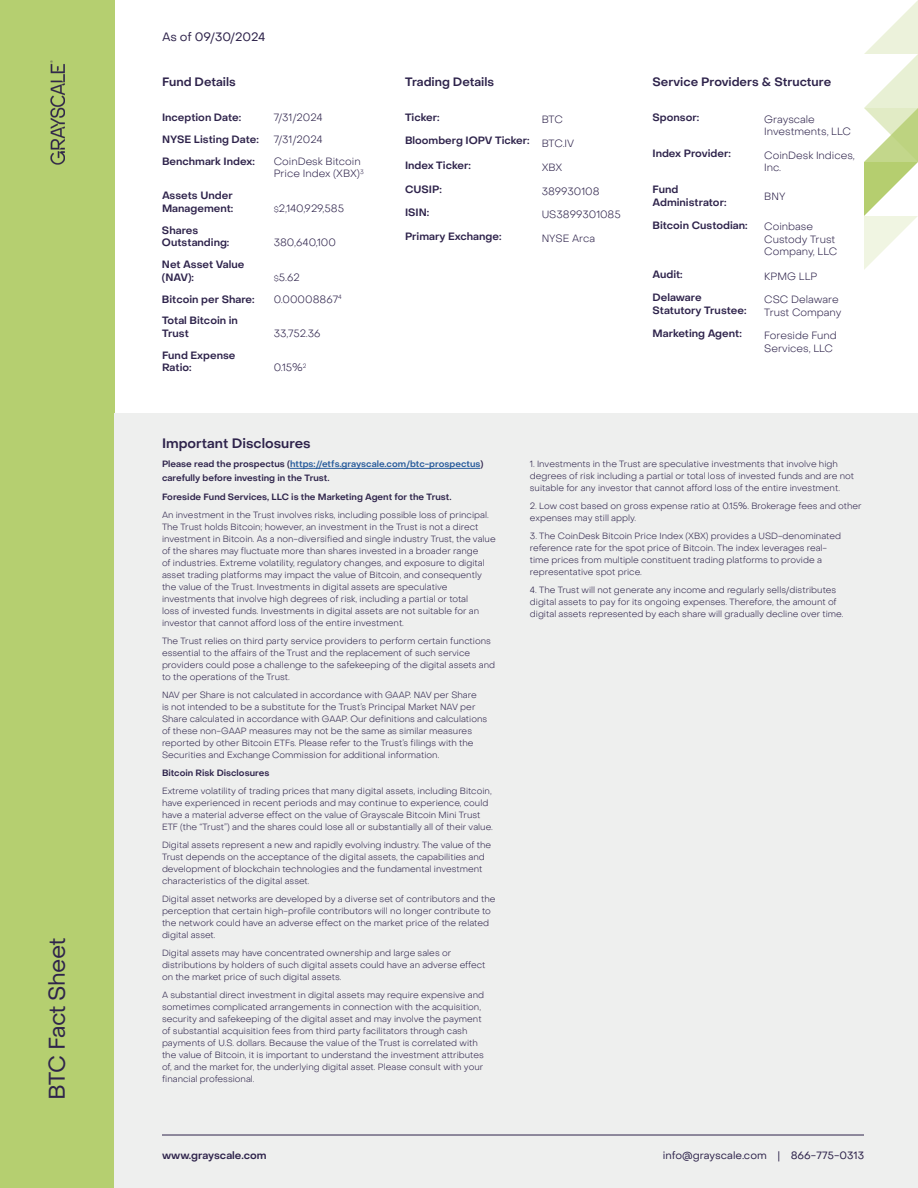
<style>
.page{position:relative;width:918px;height:1188px;background:#fff}
.page>*{position:absolute;margin:0;border:0;box-sizing:border-box;transform-origin:0 0}
.t1{font:22.5px "PP Object Sans";letter-spacing:-.035em;color:#2e234b}
.t2{font:600 13.5px "PP Object Sans";color:#2e234b}
.t3{font:600 12px "PP Object Sans";color:#2e234b}
.t4{font:12px "PP Object Sans";color:#2e234b}
.t5{font:600 10.5px/12.6px "PP Object Sans";color:#2e234b}
.t6{font:300 10.5px/12.6px "PP Object Sans";color:#2e234b}
.t7{font:10.5px "PP Object Sans";color:#2e234b}
.t8{font:300 9px/12px "PP Object Sans";color:#2e234b}
.t9{font:600 9px/13.5px "PP Object Sans";color:#2e234b}
.s1{font-size:7.5px}
.s2{font-weight:300}
.s3{color:#275b9b}
</style>
<div class="page">
<div style="left:0;top:0;width:115px;height:1188px;background:#b5cf70"></div>
<div style="left:115px;top:414px;width:803px;height:774px;background:#eeefee"></div>
<hr style="left:290px;top:468px;width:190px;height:1px;background:#275b9b">
<hr style="left:162px;top:1135px;width:702px;height:1px;background:#2e234b">
<img style="left:51px;top:60px;width:13px;height:105px">
<svg style="left:864px;top:0;width:54px;height:270px"></svg>
<h1 class="t1" style="left:43px;top:1100px;width:164px;rotate:-90deg">BTC Fact Sheet</h1>
<h3 class="t4" style="left:162px;top:29px;width:105px">As of 09/30/2024</h3>
<h3 class="t3" style="left:162px;top:74px;width:75px">Fund Details</h3>
<p class="t5" style="left:162px;top:111px;width:81px">Inception Date:</p>
<p class="t6" style="left:274px;top:111px;width:51px">7/31/2024</p>
<p class="t5" style="left:162px;top:133px;width:98px">NYSE Listing Date:</p>
<p class="t6" style="left:274px;top:133px;width:51px">7/31/2024</p>
<p class="t5" style="left:162px;top:155px;width:94px">Benchmark Index:</p>
<p class="t6" style="left:274px;top:155px;width:92px">CoinDesk Bitcoin<br>Price Index (XBX)<sup>3</sup></p>
<p class="t5" style="left:162px;top:189px;width:73px">Assets Under<br>Management:</p>
<p class="t6" style="left:274px;top:202px;width:72px"><span class="s1">$</span>2,140,929,585</p>
<p class="t5" style="left:162px;top:224px;width:69px">Shares<br>Outstanding:</p>
<p class="t5" style="left:162px;top:258px;width:84px">Net Asset Value (NAV):</p>
<p class="t6" style="left:274px;top:236px;width:64px">380,640,100</p>
<p class="t6" style="left:274px;top:271px;width:28px"><span class="s1">$</span>5.62</p>
<p class="t5" style="left:162px;top:293px;width:94px">Bitcoin per Share:</p>
<p class="t6" style="left:274px;top:293px;width:69px">0.00008867<sup>4</sup></p>
<p class="t5" style="left:162px;top:315px;width:77px">Total Bitcoin in<br>Trust</p>
<p class="t6" style="left:274px;top:327px;width:48px">33,752.36</p>
<p class="t5" style="left:162px;top:349px;width:75px">Fund Expense<br>Ratio:</p>
<p class="t6" style="left:274px;top:362px;width:34px">0.15%<sup>2</sup></p>
<h2 class="t2" style="left:162px;top:435px;width:150px">Important Disclosures</h2>
<h3 class="t3" style="left:405px;top:74px;width:91px">Trading Details</h3>
<p class="t5" style="left:405px;top:111px;width:36px">Ticker:</p>
<p class="t5" style="left:405px;top:108px;width:171px;line-height:21.9px;text-indent:137px"><span class="s2">BTC<br></span>Bloomberg IOPV Ticker: <span class="s2">BTC.IV</span></p>
<p class="t5" style="left:405px;top:159px;width:67px">Index Ticker:</p>
<p class="t6" style="left:542px;top:161px;width:22px">XBX</p>
<p class="t5" style="left:405px;top:183px;width:38px">CUSIP:</p>
<p class="t6" style="left:542px;top:185px;width:59px">389930108</p>
<p class="t5" style="left:405px;top:207px;width:26px">ISIN:</p>
<p class="t6" style="left:542px;top:208px;width:81px">US3899301085</p>
<p class="t5" style="left:405px;top:230px;width:98px">Primary Exchange:</p>
<p class="t6" style="left:542px;top:232px;width:55px">NYSE Arca</p>
<h3 class="t3" style="left:652px;top:74px;width:180px">Service Providers &amp; Structure</h3>
<p class="t5" style="left:652px;top:111px;width:48px">Sponsor:</p>
<p class="t6" style="left:764px;top:113px;width:88px">Grayscale<br>Investments, LLC</p>
<p class="t5" style="left:652px;top:147px;width:80px">Index Provider:</p>
<p class="t6" style="left:764px;top:149px;width:92px">CoinDesk Indices,<br>Inc.</p>
<p class="t5" style="left:652px;top:183px;width:75px">Fund<br>Administrator:</p>
<p class="t6" style="left:764px;top:190px;width:23px">BNY</p>
<p class="t5" style="left:652px;top:219px;width:97px">Bitcoin Custodian:</p>
<p class="t6" style="left:764px;top:220px;width:75px">Coinbase<br>Custody Trust<br>Company, LLC</p>
<p class="t5" style="left:652px;top:269px;width:32px">Audit:</p>
<p class="t6" style="left:764px;top:270px;width:55px">KPMG LLP</p>
<p class="t5" style="left:652px;top:292px;width:96px">Delaware<br>Statutory Trustee:</p>
<p class="t6" style="left:764px;top:293px;width:79px">CSC Delaware<br>Trust Company</p>
<p class="t5" style="left:652px;top:328px;width:91px">Marketing Agent:</p>
<p class="t6" style="left:764px;top:329px;width:74px">Foreside Fund<br>Services, LLC</p>
<p class="t9" style="left:162px;top:458px;width:323px">Please read the prospectus (<span class="s3">https://etfs.grayscale.com/btc-prospectus</span>) carefully before investing in the Trust.</p>
<p class="t9" style="left:162px;top:491px;width:291px">Foreside Fund Services, LLC is the Marketing Agent for the Trust.</p>
<p class="t8" style="left:162px;top:509px;width:335px">An investment in the Trust involves risks, including possible loss of principal.<br>The Trust holds Bitcoin; however, an investment in the Trust is not a direct investment in Bitcoin. As a non-diversified and single industry Trust, the value of the shares may fluctuate more than shares invested in a broader range<br>of industries. Extreme volatility, regulatory changes, and exposure to digital asset trading platforms may impact the value of Bitcoin, and consequently the value of the Trust. Investments in digital assets are speculative investments that involve high degrees of risk, including a partial or total<br>loss of invested funds. Investments in digital assets are not suitable for an investor that cannot afford loss of the entire investment.</p>
<p class="t8" style="left:162px;top:635px;width:335px">The Trust relies on third party service providers to perform certain functions essential to the affairs of the Trust and the replacement of such service providers could pose a challenge to the safekeeping of the digital assets and to the operations of the Trust.</p>
<p class="t8" style="left:162px;top:689px;width:327px">NAV per Share is not calculated in accordance with GAAP. NAV per Share<br>is not intended to be a substitute for the Trust’s Principal Market NAV per Share calculated in accordance with GAAP. Our definitions and calculations of these non-GAAP measures may not be the same as similar measures reported by other Bitcoin ETFs. Please refer to the Trust’s filings with the Securities and Exchange Commission for additional information.</p>
<p class="t9" style="left:162px;top:766px;width:109px">Bitcoin Risk Disclosures</p>
<p class="t8" style="left:162px;top:785px;width:332px">Extreme volatility of trading prices that many digital assets, including Bitcoin, have experienced in recent periods and may continue to experience, could have a material adverse effect on the value of Grayscale Bitcoin Mini Trust ETF (the “Trust”) and the shares could lose all or substantially all of their value.</p>
<p class="t8" style="left:162px;top:839px;width:331px">Digital assets represent a new and rapidly evolving industry. The value of the Trust depends on the acceptance of the digital assets, the capabilities and development of blockchain technologies and the fundamental investment characteristics of the digital asset.</p>
<p class="t8" style="left:162px;top:893px;width:335px">Digital asset networks are developed by a diverse set of contributors and the perception that certain high-profile contributors will no longer contribute to the network could have an adverse effect on the market price of the related digital asset.</p>
<p class="t8" style="left:162px;top:947px;width:325px">Digital assets may have concentrated ownership and large sales or distributions by holders of such digital assets could have an adverse effect on the market price of such digital assets.</p>
<p class="t8" style="left:162px;top:989px;width:324px">A substantial direct investment in digital assets may require expensive and sometimes complicated arrangements in connection with the acquisition, security and safekeeping of the digital asset and may involve the payment of substantial acquisition fees from third party facilitators through cash payments of U.S. dollars. Because the value of the Trust is correlated with the value of Bitcoin, it is important to understand the investment attributes of, and the market for, the underlying digital asset. Please consult with your financial professional.</p>
<p class="t8" style="left:530px;top:458px;width:326px">1. Investments in the Trust are speculative investments that involve high degrees of risk including a partial or total loss of invested funds and are not suitable for any investor that cannot afford loss of the entire investment.</p>
<p class="t8" style="left:530px;top:500px;width:333px">2. Low cost based on gross expense ratio at 0.15%. Brokerage fees and other expenses may still apply.</p>
<p class="t8" style="left:530px;top:530px;width:313px">3. The CoinDesk Bitcoin Price Index (XBX) provides a USD-denominated reference rate for the spot price of Bitcoin. The index leverages real&shy;time prices from multiple constituent trading platforms to provide a representative spot price.</p>
<p class="t8" style="left:530px;top:584px;width:315px">4. The Trust will not generate any income and regularly sells/distributes digital assets to pay for its ongoing expenses. Therefore, the amount of digital assets represented by each share will gradually decline over time.</p>
<p class="t5" style="left:162px;top:1149px;width:106px">www.grayscale.com</p>
<p class="t7" style="left:663px;top:1149px;width:203px">info@grayscale.com | 866-775-0313</p>
</div>
